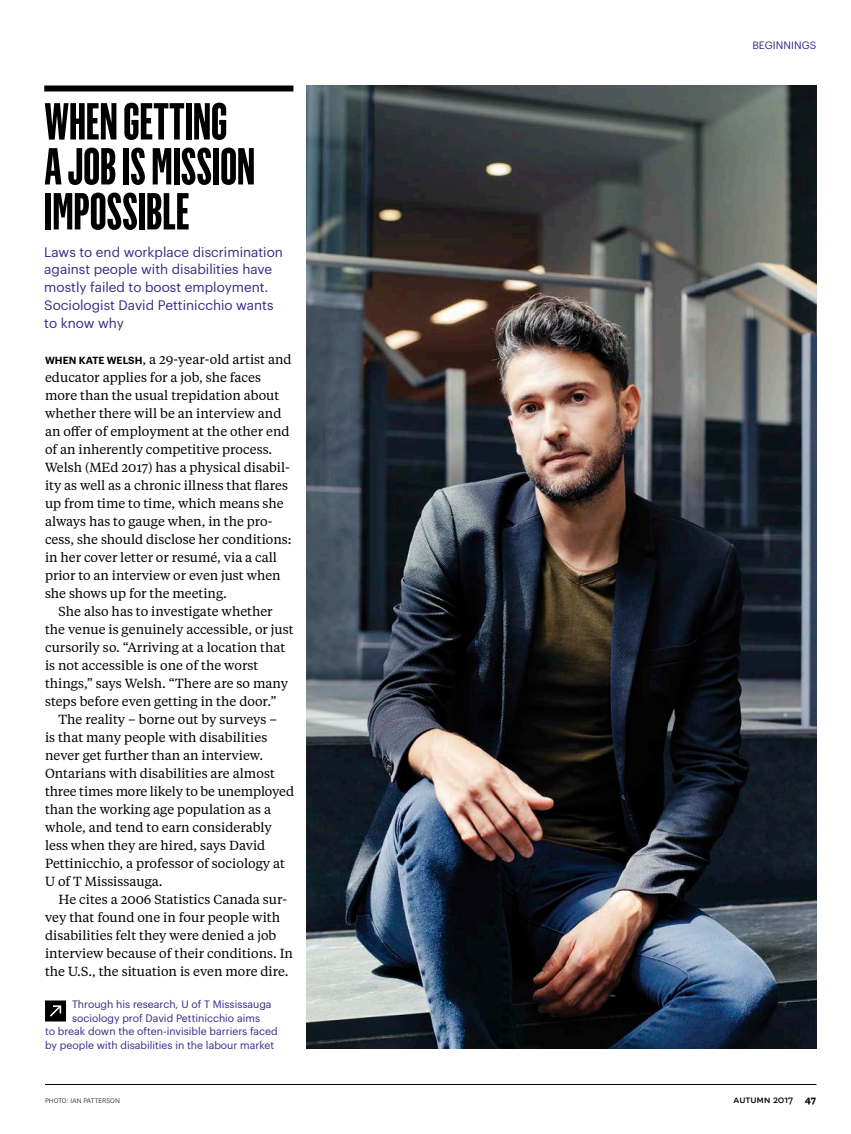
<style>
.page{position:relative;width:851px;height:1134px;background:#fff}
.page>*{position:absolute;margin:0;border:0;box-sizing:border-box;transform-origin:0 0}
.t1{font:700 51px/45px "Flama Ultracondensed";color:#000}
.t2{font:13.5px/18px "Graphik";color:#352985}
.t3{font:13.2px/18px "Tiempos Text";color:#000}
.t4{font:11.25px "National";letter-spacing:-.01em;color:#000}
.t5{font:10.5px "Graphik";color:#352985}
.t6{font:300 7.8px "National";letter-spacing:.01em;color:#000}
.s1{font-family:"Graphik";font-weight:600;font-size:10.2px}
.s2{font-weight:700}
</style>
<div class="page">
<img style="left:306px;top:85px;width:510px;height:963px">
<div style="left:44px;top:86px;width:249px;height:6px;background:#000"></div>
<svg style="left:45px;top:1000px;width:21px;height:22px"></svg>
<hr style="left:45px;top:1084px;width:771px;height:1px;background:#000">
<h1 class="t1" style="left:44px;top:98px;width:212px">WHEN GETTING<br>A JOB IS MISSION<br>IMPOSSIBLE</h1>
<p class="t2" style="left:44px;top:241px;width:240px">Laws to end workplace discrimination against people with disabilities have mostly failed to boost employment.<br>Sociologist David Pettinicchio wants to know why</p>
<p class="t3" style="left:45px;top:350px;width:248px"><span class="s1">WHEN KATE WELSH</span>, a 29-year-old artist and educator applies for a job, she faces more than the usual trepidation about whether there will be an interview and an offer of employment at the other end of an inherently competitive process.<br>Welsh (MEd 2017) has a physical disabil&shy;ity as well as a chronic illness that flares up from time to time, which means she always has to gauge when, in the pro&shy;cess, she should disclose her conditions: in her cover letter or resumé, via a call prior to an interview or even just when she shows up for the meeting.</p>
<p class="t3" style="left:45px;top:602px;width:250px;text-indent:14px">She also has to investigate whether the venue is genuinely accessible, or just cursorily so. “Arriving at a location that is not accessible is one of the worst things,” says Welsh. “There are so many steps before even getting in the door.”</p>
<p class="t3" style="left:45px;top:710px;width:251px;text-indent:14px">The reality – borne out by surveys –<br>is that many people with disabilities never get further than an interview.<br>Ontarians with disabilities are almost three times more likely to be unemployed than the working age population as a whole, and tend to earn considerably less when they are hired, says David Pettinicchio, a professor of sociology at U of T Mississauga.</p>
<p class="t3" style="left:45px;top:890px;width:249px;text-indent:14px">He cites a 2006 Statistics Canada sur&shy;vey that found one in four people with disabilities felt they were denied a job interview because of their conditions. In the U.S., the situation is even more dire.</p>
<p class="t5" style="left:72px;top:996px;width:201px">Through his research, U of T Mississauga</p>
<p class="t5" style="left:72px;top:1010px;width:189px">sociology prof David Pettinicchio aims</p>
<p class="t5" style="left:45px;top:1023px;width:234px">to break down the often-invisible barriers faced</p>
<p class="t5" style="left:45px;top:1037px;width:231px">by people with disabilities in the labour market</p>
<p class="t5" style="left:752px;top:38px;width:66px">BEGINNINGS</p>
<p class="t6" style="left:45px;top:1095px;width:77px">PHOTO: IAN PATTERSON</p>
<p class="t4" style="left:733px;top:1092px;width:84px">AUTUMN 2017 <span class="s2">47</span></p>
</div>
